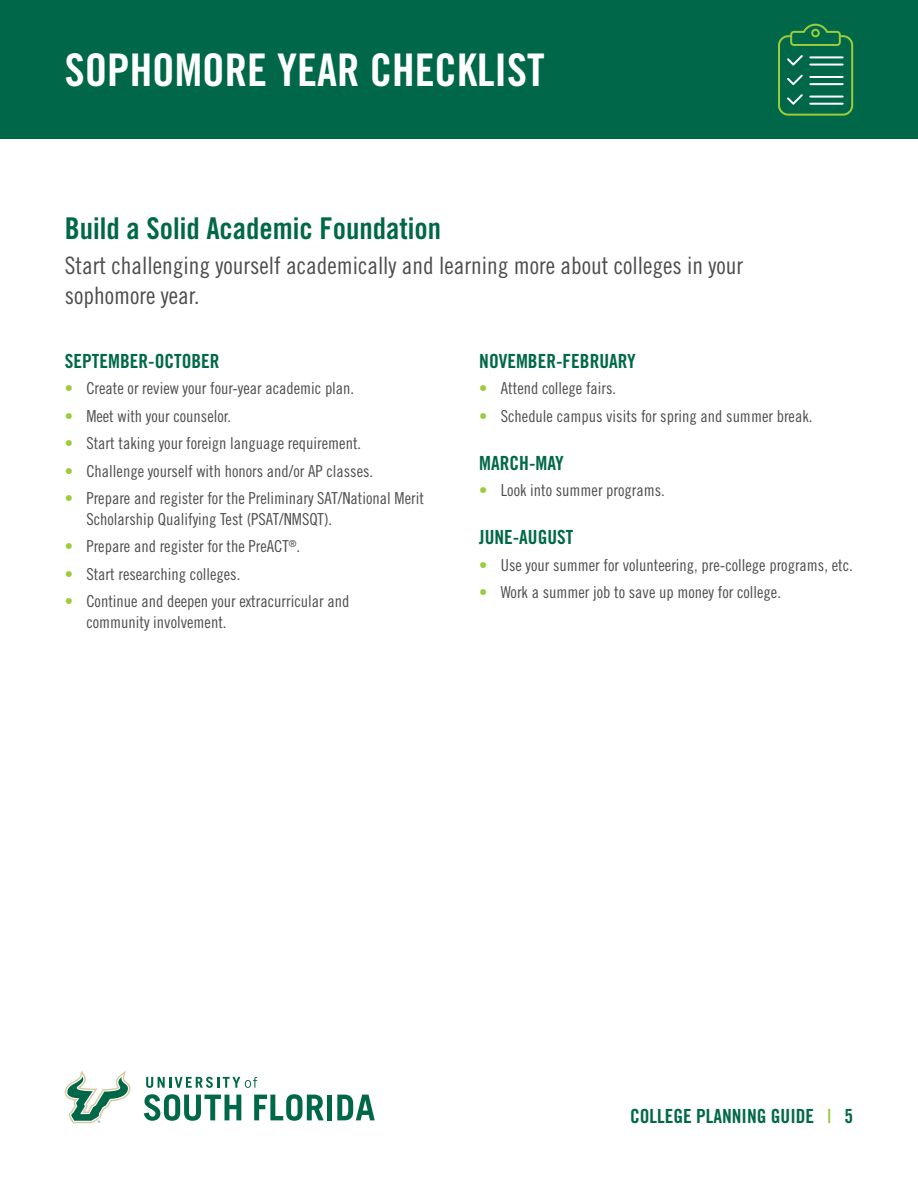
<style>
.page{position:relative;width:918px;height:1188px;background:#fff}
.page>*{position:absolute;margin:0;border:0;box-sizing:border-box;transform-origin:0 0}
.t1{font:45px "Trade Gothic LT Std Bd Cn 20";color:#fff}
.t2{font:30px "Trade Gothic LT Std Bd Cn 20";color:#006848}
.t3{font:24px/30px "Trade Gothic LT Std Cn 18";color:#4d4d4f}
.t4{font:19.5px "Trade Gothic LT Std Bd Cn 20";color:#006848}
.t5{font:16.5px/21px "Trade Gothic LT Std Cn 18";color:#4d4d4f}
.s1{color:#9ccb3b}
</style>
<div class="page">
<div style="left:0;top:0;width:918px;height:139px;background:#006848"></div>
<svg style="left:65px;top:1071px;width:65px;height:52px"></svg>
<svg style="left:146px;top:1077px;width:111px;height:11px"></svg>
<svg style="left:144px;top:1094px;width:97px;height:27px"></svg>
<svg style="left:254px;top:1094px;width:70px;height:27px"></svg>
<div style="left:327px;top:1095px;width:5px;height:25px;background:#006848"></div>
<svg style="left:337px;top:1095px;width:38px;height:25px"></svg>
<svg style="left:778px;top:24px;width:75px;height:92px"></svg>
<h1 class="t1" style="left:65px;top:43px;width:481px">SOPHOMORE YEAR CHECKLIST</h1>
<h2 class="t2" style="left:65px;top:210px;width:378px">Build a Solid Academic Foundation</h2>
<h3 class="t3" style="left:65px;top:250px;width:680px">Start challenging yourself academically and learning more about colleges in your sophomore year.</h3>
<p class="t4" style="left:65px;top:349px;width:156px">SEPTEMBER-OCTOBER</p>
<p class="t5" style="left:65px;top:378px;width:291px"><span class="s1">•</span> Create or review your four-year academic plan.</p>
<p class="t5" style="left:65px;top:405px;width:168px"><span class="s1">•</span> Meet with your counselor.</p>
<p class="t5" style="left:65px;top:432px;width:298px"><span class="s1">•</span> Start taking your foreign language requirement.</p>
<p class="t5" style="left:65px;top:460px;width:310px"><span class="s1">•</span> Challenge yourself with honors and/or AP classes.</p>
<p class="t5" style="left:86px;top:487px;width:339px;text-indent:-22px"><span class="s1">•</span> Prepare and register for the Preliminary SAT/National Merit<br>Scholarship Qualifying Test (PSAT/NMSQT).</p>
<p class="t5" style="left:65px;top:536px;width:237px"><span class="s1">•</span> Prepare and register for the PreACT<sup>®</sup>.</p>
<p class="t5" style="left:65px;top:563px;width:177px"><span class="s1">•</span> Start researching colleges.</p>
<p class="t5" style="left:86px;top:591px;width:264px;text-indent:-22px"><span class="s1">•</span> Continue and deepen your extracurricular and community involvement.</p>
<p class="t4" style="left:479px;top:349px;width:158px">NOVEMBER-FEBRUARY</p>
<p class="t5" style="left:479px;top:378px;width:139px"><span class="s1">•</span> Attend college fairs.</p>
<p class="t5" style="left:479px;top:405px;width:335px"><span class="s1">•</span> Schedule campus visits for spring and summer break.</p>
<p class="t4" style="left:479px;top:451px;width:86px">MARCH-MAY</p>
<p class="t5" style="left:479px;top:480px;width:187px"><span class="s1">•</span> Look into summer programs.</p>
<p class="t4" style="left:479px;top:526px;width:96px">JUNE-AUGUST</p>
<p class="t5" style="left:479px;top:554px;width:375px"><span class="s1">•</span> Use your summer for volunteering, pre-college programs, etc.</p>
<p class="t5" style="left:479px;top:582px;width:303px"><span class="s1">•</span> Work a summer job to save up money for college.</p>
<p class="t4" style="left:630px;top:1104px;width:225px">COLLEGE PLANNING GUIDE <span class="s1">|</span> 5</p>
</div>
